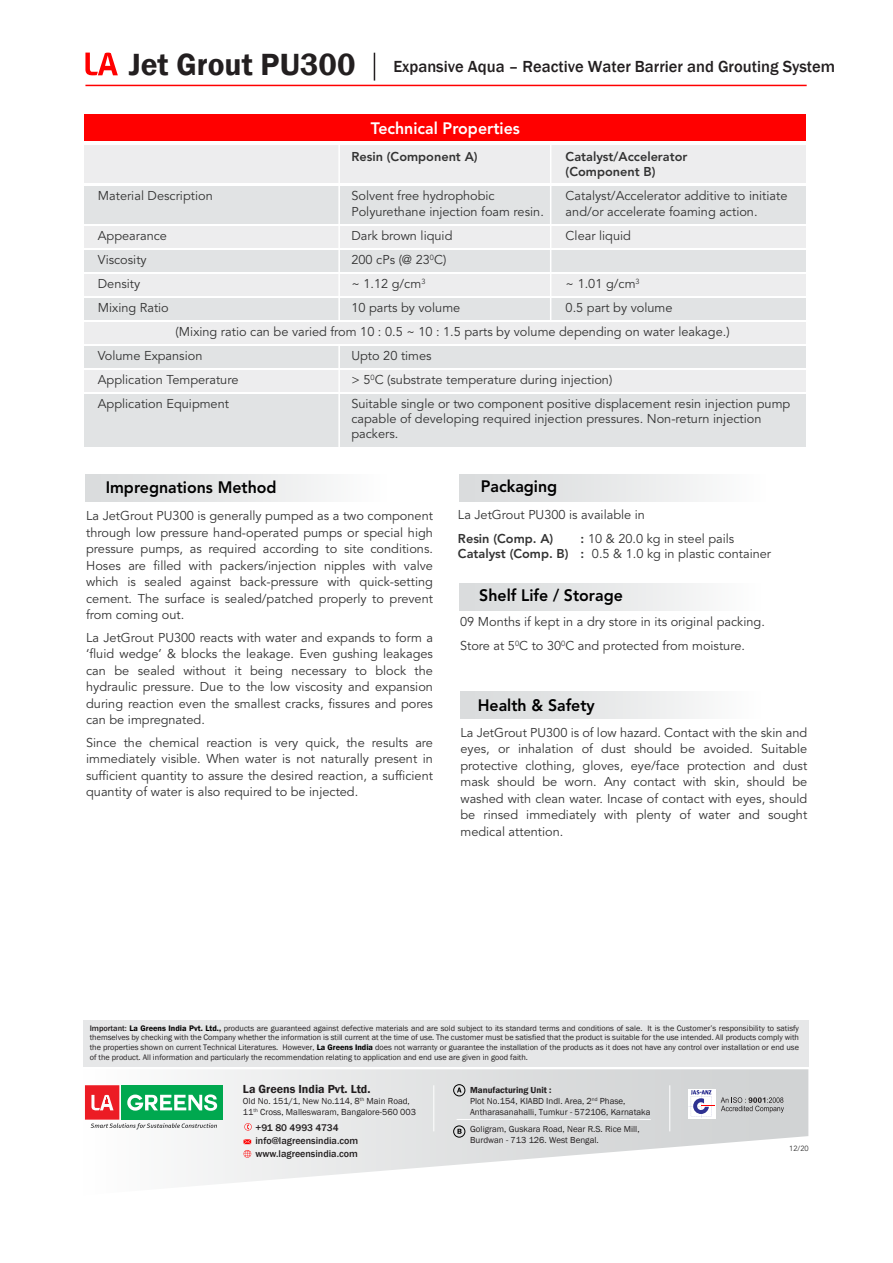
<style>
.page{position:relative;width:893px;height:1263px;background:#fff}
.page>*{position:absolute;margin:0;border:0;box-sizing:border-box;transform-origin:0 0}
.t1{font:600 31.5px "Franklin Gothic";color:#231f20}
.t2{font:800 16.5px "Avenir LT Std";color:#000;scale:.96 1}
.t3{font:500 16.5px "Franklin Gothic";color:#231f20}
.t4{font:800 16.5px "Avenir LT Std";color:#fff;scale:.96 1}
.t5{font:12.75px/16.5px "Avenir LT Std";color:#333;text-align:justify}
.t6{font:800 12.75px/15.3px "Avenir LT Std";color:#333}
.t7{font:600 12px "Franklin Gothic";color:#231f20}
.t8{font:500 10.05px/13px "Franklin Gothic";color:#231f20}
.t9{font:9px/10.8px "Franklin Gothic";color:#231f20}
.t10{font:8.25px/9.9px "Franklin Gothic";color:#231f20;text-align:justify}
.t11{font:7.5px "Avenir LT Std";color:#333}
.s1{font-weight:800}
.s2{font-weight:500}
.s3{font-weight:600;color:#000}
.s4{font-weight:600}
</style>
<div class="page">
<hr style="left:85px;top:85px;width:722px;height:1px;background:#f00">
<svg style="left:374px;top:53px;width:1px;height:28px"></svg>
<svg style="left:85px;top:53px;width:33px;height:22px"></svg>
<div style="left:460px;top:692px;width:342px;height:27px;background:linear-gradient(to right,#d6d8da,#fff)"></div>
<div style="left:460px;top:584px;width:343px;height:27px;background:linear-gradient(to right,#d6d8da,#fff)"></div>
<div style="left:460px;top:474px;width:348px;height:27px;background:linear-gradient(to right,#d6d9da,#fff)"></div>
<div style="left:85px;top:474px;width:343px;height:27px;background:linear-gradient(to right,#d6d8da,#fff)"></div>
<div style="left:85px;top:114px;width:721px;height:27px;background:#f00"></div>
<div style="left:84px;top:145px;width:722px;height:38px;background:#ededee"></div>
<div style="left:84px;top:186px;width:722px;height:38px;background:#e1e3e4"></div>
<div style="left:84px;top:394px;width:722px;height:53px;background:#e1e3e4"></div>
<div style="left:84px;top:226px;width:722px;height:21px;background:#ededee"></div>
<div style="left:84px;top:251px;width:722px;height:21px;background:#e1e3e4"></div>
<div style="left:84px;top:275px;width:722px;height:21px;background:#ededee"></div>
<div style="left:84px;top:323px;width:722px;height:21px;background:#ededee"></div>
<div style="left:84px;top:371px;width:722px;height:21px;background:#ededee"></div>
<div style="left:84px;top:347px;width:722px;height:21px;background:#e1e3e4"></div>
<div style="left:84px;top:299px;width:722px;height:21px;background:#e1e3e4"></div>
<hr style="left:550px;top:143px;width:1px;height:178px;background:#fff">
<hr style="left:338px;top:143px;width:2px;height:178px;background:#fff">
<hr style="left:338px;top:346px;width:2px;height:101px;background:#fff">
<div style="left:83px;top:1020px;width:725px;height:47px;background:#e6e7e8"></div>
<svg style="left:136px;top:1069px;width:672px;height:117px"></svg>
<div style="left:122px;top:1085px;width:101px;height:34px;background:#00a84f"></div>
<svg style="left:85px;top:1085px;width:132px;height:44px"></svg>
<svg style="left:721px;top:1097px;width:63px;height:16px"></svg>
<div style="left:688px;top:1089px;width:27px;height:29px;background:#fff"></div>
<svg style="left:689px;top:1090px;width:26px;height:28px"></svg>
<hr style="left:433px;top:1085px;width:1px;height:46px;background:#fff">
<hr style="left:669px;top:1085px;width:1px;height:46px;background:#fff">
<svg style="left:244px;top:1150px;width:7px;height:7px"></svg>
<svg style="left:244px;top:1139px;width:7px;height:5px"></svg>
<svg style="left:244px;top:1123px;width:8px;height:7px"></svg>
<svg style="left:457px;top:1087px;width:4px;height:5px"></svg>
<div style="left:453px;top:1084px;width:12px;height:12px;border:1px solid #000;border-radius:50%"></div>
<svg style="left:457px;top:1129px;width:5px;height:5px"></svg>
<div style="left:453px;top:1125px;width:12px;height:12px;border:1px solid #000;border-radius:50%"></div>
<hr style="left:457px;top:1119px;width:194px;height:1px;background:#fff">
<h1 class="t1" style="left:129px;top:45px;width:228px">Jet Grout PU300</h1>
<p class="t3" style="left:393px;top:56px;width:443px">Expansive Aqua – Reactive Water Barrier and Grouting System</p>
<p class="t4" style="left:371px;top:118px;width:157px">Technical Properties</p>
<p class="t6" style="left:351px;top:149px;width:128px">Resin (Component A)</p>
<p class="t6" style="left:566px;top:149px;width:123px">Catalyst/Accelerator (Component B)</p>
<p class="t5" style="left:98px;top:188px;width:116px">Material Description</p>
<p class="t5" style="left:351px;top:188px;width:145px">Solvent free hydrophobic</p>
<p class="t5" style="left:566px;top:188px;width:223px">Catalyst/Accelerator additive to initiate</p>
<p class="t5" style="left:351px;top:203px;width:194px">Polyurethane injection foam resin.</p>
<p class="t5" style="left:566px;top:203px;width:193px">and/or accelerate foaming action.</p>
<p class="t5" style="left:98px;top:227px;width:71px">Appearance</p>
<p class="t5" style="left:351px;top:227px;width:103px">Dark brown liquid</p>
<p class="t5" style="left:566px;top:227px;width:67px">Clear liquid</p>
<p class="t5" style="left:98px;top:251px;width:50px">Viscosity</p>
<p class="t5" style="left:351px;top:251px;width:96px">200 cPs (@ 23<sup>0</sup>C)</p>
<p class="t5" style="left:98px;top:275px;width:44px">Density</p>
<p class="t5" style="left:351px;top:275px;width:76px">~ 1.12 g/cm<sup>3</sup></p>
<p class="t5" style="left:566px;top:275px;width:76px">~ 1.01 g/cm<sup>3</sup></p>
<p class="t5" style="left:98px;top:299px;width:73px">Mixing Ratio</p>
<p class="t5" style="left:351px;top:299px;width:110px">10 parts by volume</p>
<p class="t5" style="left:566px;top:299px;width:108px">0.5 part by volume</p>
<p class="t5" style="left:176px;top:323px;width:556px">(Mixing ratio can be varied from 10 : 0.5 ~ 10 : 1.5 parts by volume depending on water leakage.)</p>
<p class="t5" style="left:98px;top:347px;width:106px">Volume Expansion</p>
<p class="t5" style="left:351px;top:347px;width:82px">Upto 20 times</p>
<p class="t5" style="left:98px;top:371px;width:142px">Application Temperature</p>
<p class="t5" style="left:351px;top:371px;width:262px">&gt; 5<sup>0</sup>C (substrate temperature during injection)</p>
<p class="t5" style="left:98px;top:395px;width:133px">Application Equipment</p>
<p class="t5" style="left:351px;top:396px;width:440px;line-height:15.3px;text-align:left">Suitable single or two component positive displacement resin injection pump capable of developing required injection pressures. Non-return injection packers.</p>
<p class="t2" style="left:106px;top:478px;width:180px">Impregnations Method</p>
<p class="t5" style="left:86px;top:508px;width:348px">La JetGrout PU300 is generally pumped as a two component through low pressure hand-operated pumps or special high pressure pumps, as required according to site conditions.<br>Hoses are filled with packers/injection nipples with valve which is sealed against back-pressure with quick-setting cement. The surface is sealed/patched properly to prevent from coming out.</p>
<p class="t5" style="left:86px;top:629px;width:348px">La JetGrout PU300 reacts with water and expands to form a ‘fluid wedge’ &amp; blocks the leakage. Even gushing leakages can be sealed without it being necessary to block the hydraulic pressure. Due to the low viscosity and expansion during reaction even the smallest cracks, fissures and pores can be impregnated.</p>
<p class="t5" style="left:86px;top:734px;width:348px">Since the chemical reaction is very quick, the results are immediately visible. When water is not naturally present in sufficient quantity to assure the desired reaction, a sufficient quantity of water is also required to be injected.</p>
<p class="t2" style="left:481px;top:477px;width:81px">Packaging</p>
<p class="t5" style="left:458px;top:507px;width:189px">La JetGrout PU300 is available in</p>
<p class="t6" style="left:458px;top:531px;width:97px">Resin (Comp. A)</p>
<p class="t5" style="left:458px;top:531px;width:315px;line-height:15.3px;text-indent:123px"><span class="s1">:</span> 10 &amp; 20.0 kg in steel pails<br><span class="s1">Catalyst (Comp. B) :</span> 0.5 &amp; 1.0 kg in plastic container</p>
<p class="t2" style="left:479px;top:586px;width:151px">Shelf Life / Storage</p>
<p class="t5" style="left:460px;top:610px;width:306px;line-height:24px">09 Months if kept in a dry store in its original packing.<br>Store at 5<sup>0</sup>C to 30<sup>0</sup>C and protected from moisture.</p>
<p class="t2" style="left:478px;top:695px;width:123px">Health &amp; Safety</p>
<p class="t5" style="left:460px;top:724px;width:348px">La JetGrout PU300 is of low hazard. Contact with the skin and eyes, or inhalation of dust should be avoided. Suitable protective clothing, gloves, eye/face protection and dust mask should be worn. Any contact with skin, should be washed with clean water. Incase of contact with eyes, should be rinsed immediately with plenty of water and sought medical attention.</p>
<p class="t10" style="left:90px;top:1023px;width:711px"><span class="s2">Important:</span> <span class="s3">La Greens India Pvt. Ltd.,</span> products are guaranteed against defective materials and are sold subject to its standard terms and conditions of sale. It is the Customer’s responsibility to satisfy themselves by checking with the Company whether the information is still current at the time of use. The customer must be satisfied that the product is suitable for the use intended. All products comply with the properties shown on current Technical Literatures. However, <span class="s3">La Greens India</span> does not warranty or guarantee the installation of the products as it does not have any control over installation or end use of the product. All information and particularly the recommendation relating to application and end use are given in good faith.</p>
<p class="t7" style="left:243px;top:1082px;width:129px">La Greens India Pvt. Ltd.</p>
<p class="t9" style="left:243px;top:1096px;width:175px">Old No. 151/1, New No.114, 8<sup>th</sup> Main Road,<br>11<sup>th</sup> Cross, Malleswaram, Bangalore-560 003</p>
<p class="t9" style="left:470px;top:1085px;width:182px"><span class="s4">Manufacturing Unit :<br></span>Plot No.154, KIABD Indl. Area, 2<sup>nd</sup> Phase,<br>Antharasanahalli, Tumkur - 572106, Karnataka</p>
<p class="t8" style="left:255px;top:1121px;width:104px">+91 80 4993 4734 info@lagreensindia.com www.lagreensindia.com</p>
<p class="t9" style="left:470px;top:1124px;width:171px">Goligram, Guskara Road, Near R.S. Rice Mill,<br>Burdwan - 713 126. West Bengal.</p>
<p class="t11" style="left:789px;top:1144px;width:21px">12/20</p>
</div>
